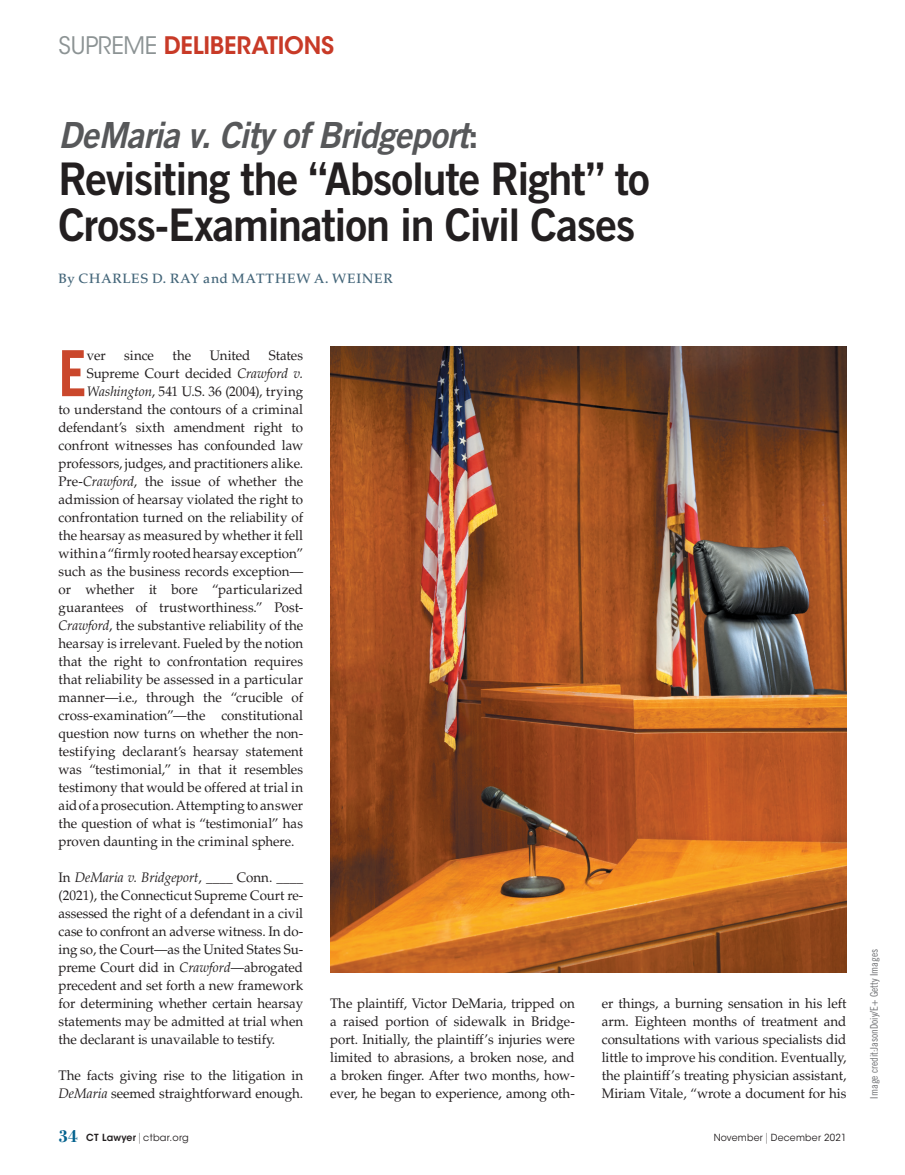
<style>
.page{position:relative;width:905px;height:1175px;background:#fff}
.page>*{position:absolute;margin:0;border:0;box-sizing:border-box;transform-origin:0 0}
.t1{font:700 63.6px "Trade Gothic LT Std";color:#ca472c;scale:.9 1}
.t2{font:45px/46.5px "Trade Gothic LT Std Bd 2";letter-spacing:-.025em;color:#231f20;scale:.96 1}
.t3{font:36px "Trade Gothic LT Std Bd 2 Obl";letter-spacing:-.02em;color:#57585a;scale:.96 1}
.t4{font:600 24px "ITC Avant Garde Std";letter-spacing:-.01em;color:#c83a27}
.t5{font:13.8px/18px "Palatino LT Std";letter-spacing:-.005em;color:#231f20;text-align:justify}
.t6{font:500 13.5px "Palatino LT Std";letter-spacing:.055em;color:#44667a}
.t7{font:10.5px "Trade Gothic LT Std Cn 18";color:#717275}
.t8{font:9.75px "ITC Avant Garde Std";letter-spacing:.025em;color:#231f20;scale:.96 1}
.t9{font:9.75px "ITC Avant Garde Std";letter-spacing:.025em;color:#231f20}
.s1{font-weight:400;color:#8c9394}
.s2{font-family:"Trade Gothic LT Std Bd 2"}
.s3{font-style:italic}
.s4{font-family:"Bodoni Std";font-weight:700;font-size:18px;color:#03628e}
.s5{font-weight:600}
.s6{font-weight:200;font-size:10.8px}
</style>
<div class="page">
<img style="left:330px;top:346px;width:516px;height:626px">
<h3 class="t4" style="left:58px;top:30px;width:277px"><span class="s1">SUPREME</span> DELIBERATIONS</h3>
<h3 class="t3" style="left:58px;top:113px;width:439px">DeMaria v. City of Bridgeport<span class="s2">:</span></h3>
<h2 class="t2" style="left:58px;top:154px;width:617px">Revisiting the “Absolute Right” to<br>Cross-Examination in Civil Cases</h2>
<p class="t6" style="left:58px;top:270px;width:335px">By CHARLES D. RAY and MATTHEW A. WEINER</p>
<h1 class="t1" style="left:58px;top:334px;width:33px">E</h1>
<p class="t5" style="left:87px;top:347px;width:20px">ver</p>
<p class="t5" style="left:124px;top:347px;width:31px">since</p>
<p class="t5" style="left:172px;top:347px;width:20px">the</p>
<p class="t5" style="left:210px;top:347px;width:42px">United</p>
<p class="t5" style="left:269px;top:347px;width:36px">States</p>
<p class="t5" style="left:87px;top:365px;width:218px">Supreme Court decided <span class="s3">Crawford v.</span></p>
<p class="t5" style="left:87px;top:383px;width:218px"><span class="s3">Washington</span>, 541 U.S. 36 (2004), trying</p>
<p class="t5" style="left:58px;top:401px;width:246px">to understand the contours of a criminal</p>
<p class="t5" style="left:58px;top:419px;width:246px">defendant’s sixth amendment right to</p>
<p class="t5" style="left:58px;top:437px;width:246px">confront witnesses has confounded law</p>
<p class="t5" style="left:58px;top:455px;width:246px">professors, judges, and practitioners alike.</p>
<p class="t5" style="left:58px;top:473px;width:246px">Pre-<span class="s3">Crawford</span>, the issue of whether the</p>
<p class="t5" style="left:58px;top:491px;width:246px">admission of hearsay violated the right to</p>
<p class="t5" style="left:58px;top:509px;width:246px">confrontation turned on the reliability of</p>
<p class="t5" style="left:58px;top:527px;width:246px">the hearsay as measured by whether it fell</p>
<p class="t5" style="left:58px;top:545px;width:246px">within a “firmly rooted hearsay exception”</p>
<p class="t5" style="left:58px;top:562px;width:246px">such as the business records exception—</p>
<p class="t5" style="left:58px;top:580px;width:246px">or whether it bore “particularized</p>
<p class="t5" style="left:58px;top:598px;width:246px">guarantees of trustworthiness.” Post-</p>
<p class="t5" style="left:58px;top:616px;width:246px"><span class="s3">Crawford</span>, the substantive reliability of the</p>
<p class="t5" style="left:58px;top:634px;width:246px">hearsay is irrelevant. Fueled by the notion</p>
<p class="t5" style="left:58px;top:652px;width:246px">that the right to confrontation requires</p>
<p class="t5" style="left:58px;top:670px;width:246px">that reliability be assessed in a particular</p>
<p class="t5" style="left:58px;top:688px;width:246px">manner—i.e., through the “crucible of</p>
<p class="t5" style="left:58px;top:706px;width:246px">cross-examination”—the constitutional</p>
<p class="t5" style="left:58px;top:724px;width:246px">question now turns on whether the non-</p>
<p class="t5" style="left:58px;top:742px;width:246px">testifying declarant’s hearsay statement</p>
<p class="t5" style="left:58px;top:760px;width:246px">was “testimonial,” in that it resembles</p>
<p class="t5" style="left:58px;top:778px;width:246px">testimony that would be offered at trial in</p>
<p class="t5" style="left:58px;top:796px;width:246px">aid of a prosecution. Attempting to answer</p>
<p class="t5" style="left:58px;top:814px;width:246px">the question of what is “testimonial” has</p>
<p class="t5" style="left:58px;top:832px;width:237px">proven daunting in the criminal sphere.</p>
<p class="t5" style="left:58px;top:868px;width:246px">In <span class="s3">DeMaria v. Bridgeport</span>, ____ Conn. ____ (2021), the Connecticut Supreme Court re&shy;assessed the right of a defendant in a civil case to confront an adverse witness. In do&shy;ing so, the Court—as the United States Su&shy;preme Court did in <span class="s3">Crawford</span>—abrogated precedent and set forth a new framework for determining whether certain hearsay statements may be admitted at trial when the declarant is unavailable to testify.</p>
<p class="t5" style="left:58px;top:1067px;width:246px">The facts giving rise to the litigation in<br><span class="s3">DeMaria</span> seemed straightforward enough.</p>
<p class="t5" style="left:330px;top:995px;width:246px">The plaintiff, Victor DeMaria, tripped on a raised portion of sidewalk in Bridge&shy;port. Initially, the plaintiff’s injuries were limited to abrasions, a broken nose, and a broken finger. After two months, how&shy;ever, he began to experience, among oth-</p>
<p class="t5" style="left:602px;top:995px;width:246px">er things, a burning sensation in his left arm. Eighteen months of treatment and consultations with various specialists did little to improve his condition. Eventually, the plaintiff’s treating physician assistant, Miriam Vitale, “wrote a document for his</p>
<p class="t9" style="left:58px;top:1131px;width:132px"><span class="s4">34</span> <span class="s5">CT Lawyer</span><span class="s6">|</span>ctbar.org</p>
<p class="t8" style="left:713px;top:1131px;width:140px">November<span class="s6">|</span> December 2021</p>
<p class="t7" style="left:867px;top:1098px;width:151px;rotate:-90deg">Image credit:JasonDoiy/E+ Getty Images</p>
</div>
